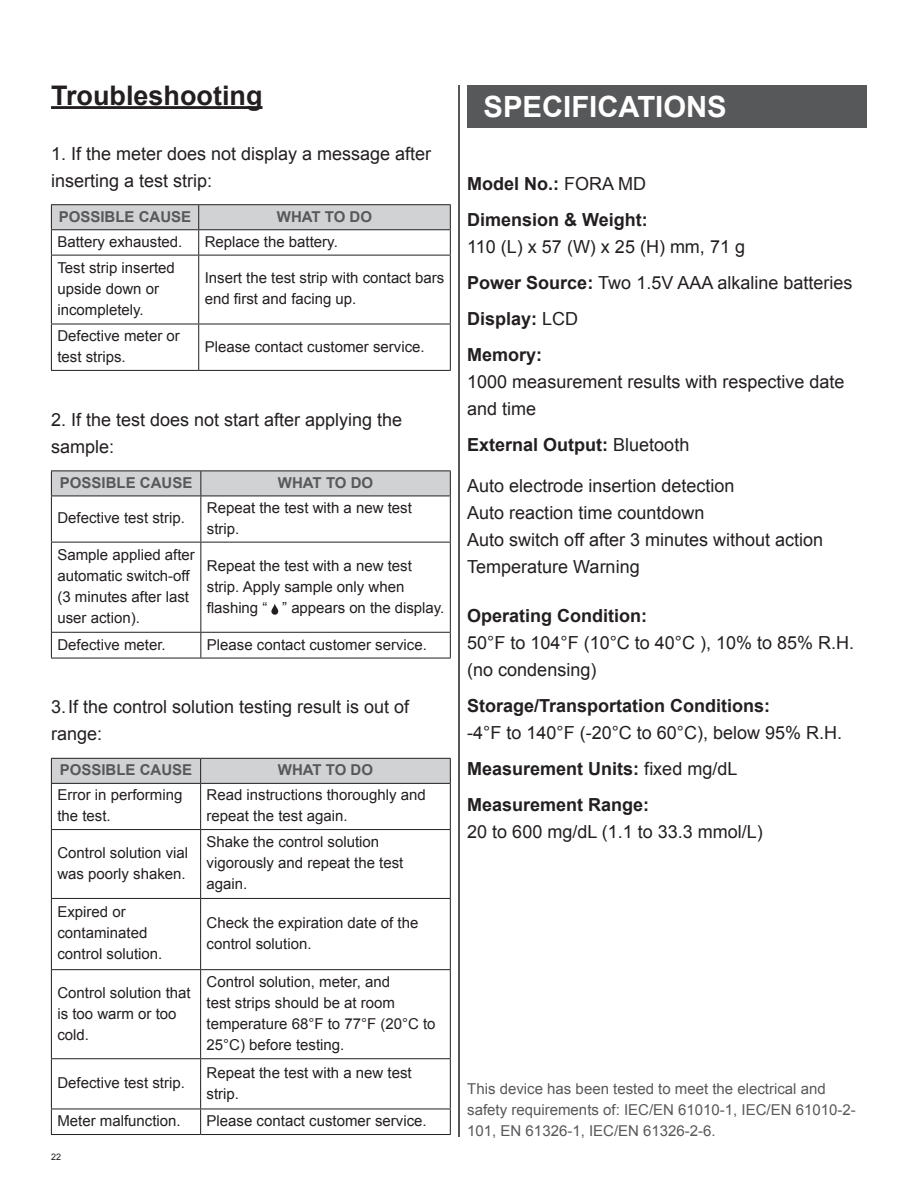
<style>
.page{position:relative;width:918px;height:1188px;background:#fff}
.page>*{position:absolute;margin:0;border:0;box-sizing:border-box;transform-origin:0 0}
.t1{font:700 29.25px "Arial";color:#fff}
.t2{font:700 27px "Arial";color:#231f20}
.t3{font:18px/27px "Arial";color:#231f20}
.t4{font:700 18px "Arial";color:#231f20}
.註解{font:15px/21px "Arial";color:#231f20}
.t5{font:15px/21px "Arial";color:#57585a}
.註解-2{font:700 15px "Arial";color:#57585a}
.t6{font:9px "Arial";color:#231f20}
.s1{font-weight:400}
.s2{font-weight:700}
</style>
<div class="page">
<hr style="left:458px;top:85px;width:2px;height:1052px;background:#231f20">
<div style="left:467px;top:85px;width:400px;height:43px;background:#57585a"></div>
<hr style="left:51px;top:106px;width:212px;height:3px;background:#231f20">
<hr style="left:51px;top:204px;width:148px;height:1px;background:#231f20">
<hr style="left:199px;top:204px;width:252px;height:1px;background:#231f20">
<svg style="left:51px;top:205px;width:400px;height:50px"></svg>
<hr style="left:51px;top:255px;width:148px;height:1px;background:#231f20">
<hr style="left:51px;top:255px;width:1px;height:69px;background:#231f20">
<hr style="left:199px;top:255px;width:252px;height:1px;background:#231f20">
<hr style="left:198px;top:255px;width:1px;height:69px;background:#231f20">
<hr style="left:450px;top:255px;width:1px;height:69px;background:#231f20">
<hr style="left:51px;top:324px;width:148px;height:1px;background:#231f20">
<hr style="left:51px;top:324px;width:1px;height:46px;background:#231f20">
<hr style="left:199px;top:324px;width:252px;height:1px;background:#231f20">
<hr style="left:198px;top:324px;width:1px;height:46px;background:#231f20">
<hr style="left:450px;top:324px;width:1px;height:46px;background:#231f20">
<hr style="left:51px;top:370px;width:148px;height:1px;background:#231f20">
<hr style="left:199px;top:370px;width:252px;height:1px;background:#231f20">
<svg style="left:51px;top:471px;width:400px;height:25px"></svg>
<hr style="left:51px;top:496px;width:150px;height:1px;background:#231f20">
<hr style="left:51px;top:496px;width:1px;height:46px;background:#231f20">
<hr style="left:201px;top:496px;width:250px;height:1px;background:#231f20">
<hr style="left:200px;top:496px;width:1px;height:46px;background:#231f20">
<hr style="left:450px;top:496px;width:1px;height:46px;background:#231f20">
<hr style="left:51px;top:542px;width:150px;height:1px;background:#231f20">
<hr style="left:51px;top:543px;width:1px;height:89px;background:#231f20">
<hr style="left:201px;top:542px;width:250px;height:1px;background:#231f20">
<hr style="left:200px;top:543px;width:1px;height:89px;background:#231f20">
<hr style="left:450px;top:543px;width:1px;height:89px;background:#231f20">
<hr style="left:51px;top:632px;width:150px;height:1px;background:#231f20">
<svg style="left:51px;top:633px;width:1px;height:25px"></svg>
<hr style="left:201px;top:632px;width:250px;height:1px;background:#231f20">
<svg style="left:200px;top:633px;width:1px;height:25px"></svg>
<svg style="left:450px;top:633px;width:1px;height:25px"></svg>
<hr style="left:51px;top:658px;width:150px;height:1px;background:#231f20">
<hr style="left:201px;top:658px;width:250px;height:1px;background:#231f20">
<svg style="left:271px;top:604px;width:8px;height:11px"></svg>
<svg style="left:51px;top:758px;width:400px;height:25px"></svg>
<hr style="left:51px;top:783px;width:150px;height:1px;background:#231f20">
<hr style="left:51px;top:784px;width:1px;height:45px;background:#231f20">
<hr style="left:201px;top:783px;width:250px;height:1px;background:#231f20">
<hr style="left:200px;top:784px;width:1px;height:45px;background:#231f20">
<hr style="left:450px;top:784px;width:1px;height:45px;background:#231f20">
<hr style="left:51px;top:829px;width:150px;height:1px;background:#231f20">
<hr style="left:51px;top:830px;width:1px;height:68px;background:#231f20">
<hr style="left:201px;top:829px;width:250px;height:1px;background:#231f20">
<hr style="left:200px;top:830px;width:1px;height:68px;background:#231f20">
<hr style="left:450px;top:830px;width:1px;height:68px;background:#231f20">
<hr style="left:51px;top:898px;width:150px;height:1px;background:#231f20">
<hr style="left:51px;top:899px;width:1px;height:70px;background:#231f20">
<hr style="left:201px;top:898px;width:250px;height:1px;background:#231f20">
<hr style="left:200px;top:899px;width:1px;height:70px;background:#231f20">
<hr style="left:450px;top:899px;width:1px;height:70px;background:#231f20">
<hr style="left:51px;top:969px;width:150px;height:1px;background:#231f20">
<hr style="left:51px;top:970px;width:1px;height:88px;background:#231f20">
<hr style="left:201px;top:969px;width:250px;height:1px;background:#231f20">
<hr style="left:200px;top:970px;width:1px;height:88px;background:#231f20">
<hr style="left:450px;top:970px;width:1px;height:88px;background:#231f20">
<hr style="left:51px;top:1058px;width:150px;height:1px;background:#231f20">
<hr style="left:51px;top:1059px;width:1px;height:50px;background:#231f20">
<hr style="left:201px;top:1058px;width:250px;height:1px;background:#231f20">
<hr style="left:200px;top:1059px;width:1px;height:50px;background:#231f20">
<hr style="left:450px;top:1059px;width:1px;height:50px;background:#231f20">
<hr style="left:51px;top:1109px;width:150px;height:1px;background:#231f20">
<svg style="left:51px;top:1109px;width:1px;height:25px"></svg>
<hr style="left:201px;top:1109px;width:250px;height:1px;background:#231f20">
<svg style="left:200px;top:1109px;width:1px;height:25px"></svg>
<svg style="left:450px;top:1109px;width:1px;height:25px"></svg>
<hr style="left:51px;top:1134px;width:150px;height:1px;background:#231f20">
<hr style="left:201px;top:1134px;width:250px;height:1px;background:#231f20">
<p class="t2" style="left:51px;top:77px;width:213px">Troubleshooting</p>
<p class="t3" style="left:51px;top:140px;width:382px">1. If the meter does not display a message after inserting a test strip:</p>
<p class="註解-2" style="left:59px;top:206px;width:134px">POSSIBLE CAUSE</p>
<p class="註解-2" style="left:277px;top:206px;width:97px">WHAT TO DO</p>
<p class="註解" style="left:57px;top:231px;width:127px">Battery exhausted.</p>
<p class="註解" style="left:205px;top:231px;width:135px">Replace the battery.</p>
<p class="註解" style="left:57px;top:257px;width:119px">Test strip inserted upside down or incompletely.</p>
<p class="註解" style="left:205px;top:268px;width:241px">Insert the test strip with contact bars end first and facing up.</p>
<p class="註解" style="left:57px;top:325px;width:124px">Defective meter or test strips.</p>
<p class="註解" style="left:205px;top:336px;width:222px">Please contact customer service.</p>
<p class="t3" style="left:51px;top:406px;width:353px">2. If the test does not start after applying the sample:</p>
<p class="註解-2" style="left:60px;top:473px;width:134px">POSSIBLE CAUSE</p>
<p class="註解-2" style="left:278px;top:473px;width:97px">WHAT TO DO</p>
<p class="註解" style="left:57px;top:508px;width:129px">Defective test strip.</p>
<p class="註解" style="left:207px;top:497px;width:207px">Repeat the test with a new test strip.</p>
<p class="註解" style="left:57px;top:544px;width:139px">Sample applied after automatic switch-off (3 minutes after last user action).</p>
<p class="註解" style="left:207px;top:555px;width:239px">Repeat the test with a new test strip. Apply sample only when flashing “ ” appears on the display.</p>
<p class="註解" style="left:57px;top:634px;width:110px">Defective meter.</p>
<p class="註解" style="left:207px;top:634px;width:222px">Please contact customer service.</p>
<p class="t3" style="left:51px;top:694px;width:360px">3.If the control solution testing result is out of range:</p>
<p class="註解-2" style="left:60px;top:760px;width:134px">POSSIBLE CAUSE</p>
<p class="註解-2" style="left:278px;top:760px;width:97px">WHAT TO DO</p>
<p class="註解" style="left:57px;top:785px;width:127px">Error in performing the test.</p>
<p class="註解" style="left:207px;top:785px;width:221px">Read instructions thoroughly and repeat the test again.</p>
<p class="註解" style="left:57px;top:842px;width:132px">Control solution vial was poorly shaken.</p>
<p class="註解" style="left:207px;top:832px;width:198px">Shake the control solution vigorously and repeat the test again.</p>
<p class="註解" style="left:57px;top:902px;width:107px">Expired or contaminated control solution.</p>
<p class="註解" style="left:207px;top:912px;width:213px">Check the expiration date of the control solution.</p>
<p class="註解" style="left:57px;top:982px;width:135px">Control solution that is too warm or too cold.</p>
<p class="註解" style="left:207px;top:971px;width:230px">Control solution, meter, and<br>test strips should be at room temperature 68°F to 77°F (20°C to<br>25°C) before testing.</p>
<p class="註解" style="left:57px;top:1073px;width:129px">Defective test strip.</p>
<p class="註解" style="left:207px;top:1062px;width:207px">Repeat the test with a new test strip.</p>
<p class="註解" style="left:57px;top:1111px;width:125px">Meter malfunction.</p>
<p class="註解" style="left:207px;top:1111px;width:222px">Please contact customer service.</p>
<p class="t6" style="left:51px;top:1151px;width:12px">22</p>
<p class="t1" style="left:484px;top:87px;width:245px">SPECIFICATIONS</p>
<p class="t4" style="left:467px;top:172px;width:180px">Model No.: <span class="s1">FORA MD</span></p>
<p class="t4" style="left:467px;top:208px;width:182px">Dimension &amp; Weight:</p>
<p class="t3" style="left:467px;top:234px;width:279px">110 (L) x 57 (W) x 25 (H) mm, 71 g</p>
<p class="t3" style="left:467px;top:270px;width:387px"><span class="s2">Power Source:</span> Two 1.5V AAA alkaline batteries</p>
<p class="t4" style="left:467px;top:307px;width:113px">Display: <span class="s1">LCD</span></p>
<p class="t4" style="left:467px;top:343px;width:77px">Memory:</p>
<p class="t3" style="left:467px;top:369px;width:379px">1000 measurement results with respective date and time</p>
<p class="t4" style="left:467px;top:433px;width:224px">External Output: <span class="s1">Bluetooth</span></p>
<p class="t3" style="left:467px;top:472px;width:269px">Auto electrode insertion detection</p>
<p class="t3" style="left:467px;top:499px;width:239px">Auto reaction time countdown</p>
<p class="t3" style="left:467px;top:526px;width:357px">Auto switch off after 3 minutes without action</p>
<p class="t3" style="left:467px;top:553px;width:174px">Temperature Warning</p>
<p class="t4" style="left:467px;top:604px;width:181px">Operating Condition:</p>
<p class="t3" style="left:467px;top:630px;width:388px">50°F to 104°F (10°C to 40°C ), 10% to 85% R.H.</p>
<p class="t3" style="left:467px;top:657px;width:131px">(no condensing)</p>
<p class="t4" style="left:467px;top:694px;width:305px">Storage/Transportation Conditions:</p>
<p class="t3" style="left:467px;top:720px;width:376px">-4°F to 140°F (-20°C to 60°C), below 95% R.H.</p>
<p class="t4" style="left:467px;top:757px;width:272px">Measurement Units: <span class="s1">fixed mg/dL</span></p>
<p class="t4" style="left:467px;top:793px;width:184px">Measurement Range:</p>
<p class="t3" style="left:467px;top:819px;width:297px">20 to 600 mg/dL (1.1 to 33.3 mmol/L)</p>
<p class="t5" style="left:467px;top:1078px;width:390px">This device has been tested to meet the electrical and safety requirements of: IEC/EN 61010-1, IEC/EN 61010-2-<br>101, EN 61326-1, IEC/EN 61326-2-6.</p>
</div>
